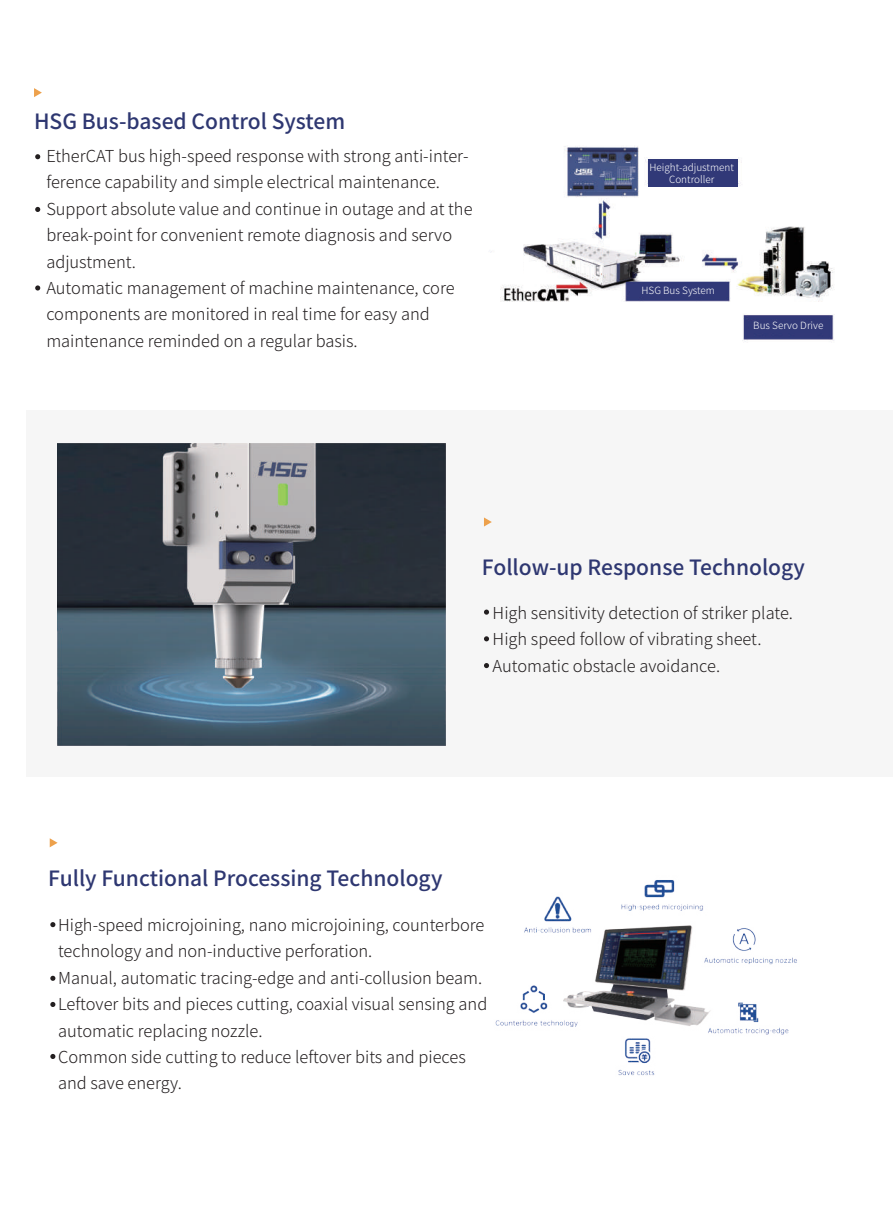
<style>
.page{position:relative;width:893px;height:1212px;background:#fff}
.page>*{position:absolute;margin:0;border:0;box-sizing:border-box;transform-origin:0 0}
.t1{font:500 21px "Source Han Sans SC";color:#2e3771}
.t2{font:300 16.5px/26.4px "Source Han Sans SC";color:#231f20}
.t3{font:300 9.9px/12px "Source Han Sans SC";color:#fff;text-align:center}
.t4{font:6.75px/8.2px "OPPO Sans M";color:#fff;text-align:center}
</style>
<div class="page">
<img style="left:490px;top:146px;width:345px;height:196px">
<div style="left:648px;top:159px;width:90px;height:27px;background:#313978"></div>
<div style="left:630px;top:284px;width:95px;height:12px;background:#313978"></div>
<div style="left:749px;top:321px;width:80px;height:11px;background:#313978"></div>
<div style="left:438px;top:253px;width:85px;height:28px;background:#fff"></div>
<svg style="left:34px;top:88px;width:8px;height:9px"></svg>
<svg style="left:35px;top:154px;width:5px;height:5px"></svg>
<svg style="left:35px;top:207px;width:5px;height:5px"></svg>
<svg style="left:35px;top:285px;width:5px;height:5px"></svg>
<div style="left:26px;top:410px;width:867px;height:367px;background:#f6f6f6"></div>
<svg style="left:50px;top:838px;width:8px;height:9px"></svg>
<svg style="left:484px;top:517px;width:8px;height:9px"></svg>
<svg style="left:484px;top:609px;width:5px;height:6px"></svg>
<svg style="left:50px;top:922px;width:5px;height:5px"></svg>
<svg style="left:50px;top:976px;width:5px;height:5px"></svg>
<svg style="left:50px;top:1002px;width:5px;height:5px"></svg>
<svg style="left:50px;top:1054px;width:5px;height:5px"></svg>
<svg style="left:484px;top:636px;width:5px;height:5px"></svg>
<svg style="left:484px;top:663px;width:5px;height:5px"></svg>
<img style="left:495px;top:880px;width:302px;height:196px">
<img style="left:58px;top:443px;width:387px;height:302px">
<p class="t1" style="left:34px;top:110px;width:313px">HSG Bus-based Control System</p>
<p class="t2" style="left:46px;top:143px;width:428px">EtherCAT bus high-speed response with strong anti-inter&shy;ference capability and simple electrical maintenance.<br>Support absolute value and continue in outage and at the break-point for convenient remote diagnosis and servo adjustment.<br>Automatic management of machine maintenance, core components are monitored in real time for easy and maintenance reminded on a regular basis.</p>
<p class="t3" style="left:650px;top:162px;width:86px">Height-adjustment<br>Controller</p>
<p class="t4" style="left:659px;top:164px;width:66px">Height-adjustment<br>Controller</p>
<p class="t3" style="left:641px;top:284px;width:75px">HSG Bus System</p>
<p class="t3" style="left:753px;top:320px;width:72px">Bus Servo Drive</p>
<p class="t1" style="left:482px;top:556px;width:325px">Follow-up Response Technology</p>
<p class="t2" style="left:493px;top:600px;width:302px">High sensitivity detection of striker plate.<br>High speed follow of vibrating sheet.<br>Automatic obstacle avoidance.</p>
<p class="t1" style="left:48px;top:867px;width:396px">Fully Functional Processing Technology</p>
<p class="t2" style="left:58px;top:912px;width:431px">High-speed microjoining, nano microjoining, counterbore technology and non-inductive perforation.<br>Manual, automatic tracing-edge and anti-collusion beam.<br>Leftover bits and pieces cutting, coaxial visual sensing and automatic replacing nozzle.<br>Common side cutting to reduce leftover bits and pieces and save energy.</p>
</div>
